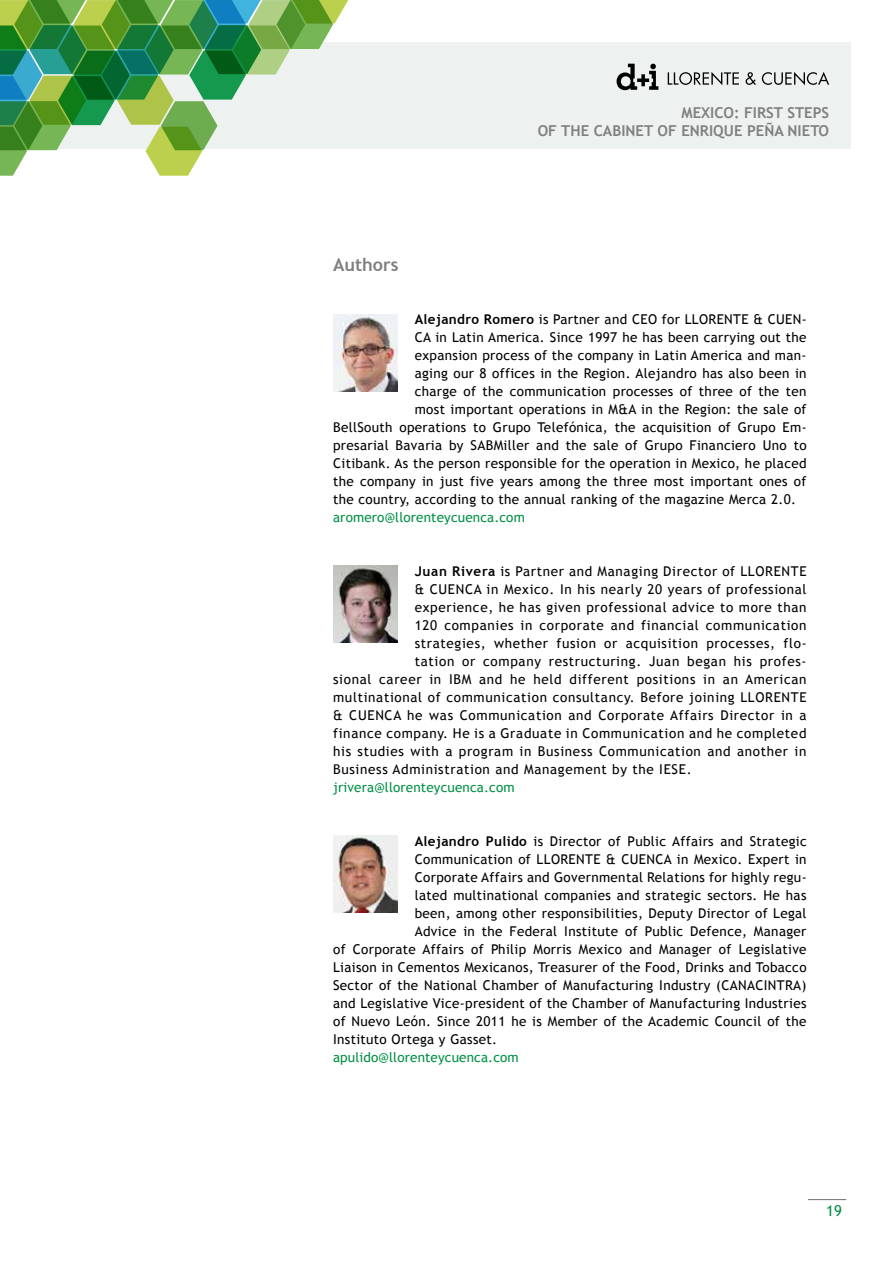
<style>
.page{position:relative;width:893px;height:1263px;background:#fff}
.page>*{position:absolute;margin:0;border:0;box-sizing:border-box;transform-origin:0 0}
.t1{font:700 18px "Trebuchet MS";color:#808080}
.t2{font:700 15px/18px "Trebuchet MS";color:#808080;text-align:right}
.t3{font:15px "Trebuchet MS";color:#009044}
.t4{font:13.5px "Trebuchet MS";letter-spacing:.025em;color:#000}
.t5{font:13.5px "Trebuchet MS";letter-spacing:.05em;color:#000}
.t6{font:13.5px "Trebuchet MS";letter-spacing:.01em;color:#009044}
.s1{font-weight:700}
</style>
<div class="page">
<div style="left:0;top:43px;width:850px;height:106px;background:#edf1ef"></div>
<svg style="left:0;top:0;width:348px;height:176px"></svg>
<svg style="left:668px;top:72px;width:71px;height:13px"></svg>
<svg style="left:746px;top:72px;width:10px;height:13px"></svg>
<svg style="left:762px;top:72px;width:67px;height:13px"></svg>
<svg style="left:617px;top:64px;width:41px;height:26px"></svg>
<hr style="left:808px;top:1199px;width:38px;height:1px;background:#808080">
<img style="left:333px;top:566px;width:65px;height:77px">
<img style="left:333px;top:315px;width:65px;height:76px">
<img style="left:333px;top:836px;width:65px;height:76px">
<h1 class="t1" style="left:333px;top:253px;width:67px">Authors</h1>
<p class="t2" style="left:538px;top:104px;width:293px">Mexico: First steps<br>of the cabinet of Enrique Peña Nieto</p>
<p class="t4" style="left:415px;top:311px;width:393px"><span class="s1">Alejandro Romero</span> is Partner and CEO for LLORENTE &amp; CUEN-</p>
<p class="t4" style="left:415px;top:329px;width:393px">CA in Latin America. Since 1997 he has been carrying out the</p>
<p class="t4" style="left:415px;top:347px;width:393px">expansion process of the company in Latin America and man-</p>
<p class="t4" style="left:415px;top:365px;width:393px">aging our 8 offices in the Region. Alejandro has also been in</p>
<p class="t4" style="left:415px;top:383px;width:393px">charge of the communication processes of three of the ten</p>
<p class="t4" style="left:415px;top:401px;width:393px">most important operations in M&amp;A in the Region: the sale of</p>
<p class="t4" style="left:333px;top:419px;width:475px">BellSouth operations to Grupo Telefónica, the acquisition of Grupo Em-</p>
<p class="t4" style="left:333px;top:437px;width:475px">presarial Bavaria by SABMiller and the sale of Grupo Financiero Uno to</p>
<p class="t4" style="left:333px;top:455px;width:475px">Citibank. As the person responsible for the operation in Mexico, he placed</p>
<p class="t4" style="left:333px;top:473px;width:475px">the company in just five years among the three most important ones of</p>
<p class="t4" style="left:333px;top:491px;width:465px">the country, according to the annual ranking of the magazine Merca 2.0.</p>
<p class="t6" style="left:333px;top:509px;width:193px">aromero@llorenteycuenca.com</p>
<p class="t5" style="left:415px;top:563px;width:393px"><span class="s1">Juan Rivera</span> is Partner and Managing Director of LLORENTE</p>
<p class="t5" style="left:415px;top:581px;width:393px">&amp; CUENCA in Mexico. In his nearly 20 years of professional</p>
<p class="t5" style="left:415px;top:599px;width:393px">experience, he has given professional advice to more than</p>
<p class="t5" style="left:415px;top:617px;width:393px">120 companies in corporate and financial communication</p>
<p class="t5" style="left:415px;top:635px;width:393px">strategies, whether fusion or acquisition processes, flo-</p>
<p class="t5" style="left:415px;top:653px;width:393px">tation or company restructuring. Juan began his profes-</p>
<p class="t5" style="left:333px;top:671px;width:475px">sional career in IBM and he held different positions in an American</p>
<p class="t5" style="left:333px;top:689px;width:475px">multinational of communication consultancy. Before joining LLORENTE</p>
<p class="t5" style="left:333px;top:707px;width:475px">&amp; CUENCA he was Communication and Corporate Affairs Director in a</p>
<p class="t5" style="left:333px;top:725px;width:475px">finance company. He is a Graduate in Communication and he completed</p>
<p class="t5" style="left:333px;top:743px;width:475px">his studies with a program in Business Communication and another in</p>
<p class="t5" style="left:333px;top:761px;width:360px">Business Administration and Management by the IESE.</p>
<p class="t6" style="left:333px;top:779px;width:183px">jrivera@llorenteycuenca.com</p>
<p class="t4" style="left:415px;top:833px;width:393px"><span class="s1">Alejandro Pulido</span> is Director of Public Affairs and Strategic</p>
<p class="t4" style="left:415px;top:851px;width:393px">Communication of LLORENTE &amp; CUENCA in Mexico. Expert in</p>
<p class="t4" style="left:415px;top:869px;width:393px">Corporate Affairs and Governmental Relations for highly regu-</p>
<p class="t4" style="left:415px;top:887px;width:393px">lated multinational companies and strategic sectors. He has</p>
<p class="t4" style="left:415px;top:905px;width:393px">been, among other responsibilities, Deputy Director of Legal</p>
<p class="t4" style="left:415px;top:923px;width:393px">Advice in the Federal Institute of Public Defence, Manager</p>
<p class="t4" style="left:333px;top:941px;width:475px">of Corporate Affairs of Philip Morris Mexico and Manager of Legislative</p>
<p class="t4" style="left:333px;top:959px;width:475px">Liaison in Cementos Mexicanos, Treasurer of the Food, Drinks and Tobacco</p>
<p class="t4" style="left:333px;top:977px;width:475px">Sector of the National Chamber of Manufacturing Industry (CANACINTRA)</p>
<p class="t4" style="left:333px;top:995px;width:475px">and Legislative Vice-president of the Chamber of Manufacturing Industries</p>
<p class="t4" style="left:333px;top:1013px;width:475px">of Nuevo León. Since 2011 he is Member of the Academic Council of the</p>
<p class="t4" style="left:333px;top:1031px;width:166px">Instituto Ortega y Gasset.</p>
<p class="t6" style="left:333px;top:1049px;width:187px">apulido@llorenteycuenca.com</p>
<p class="t3" style="left:826px;top:1201px;width:17px">19</p>
</div>
